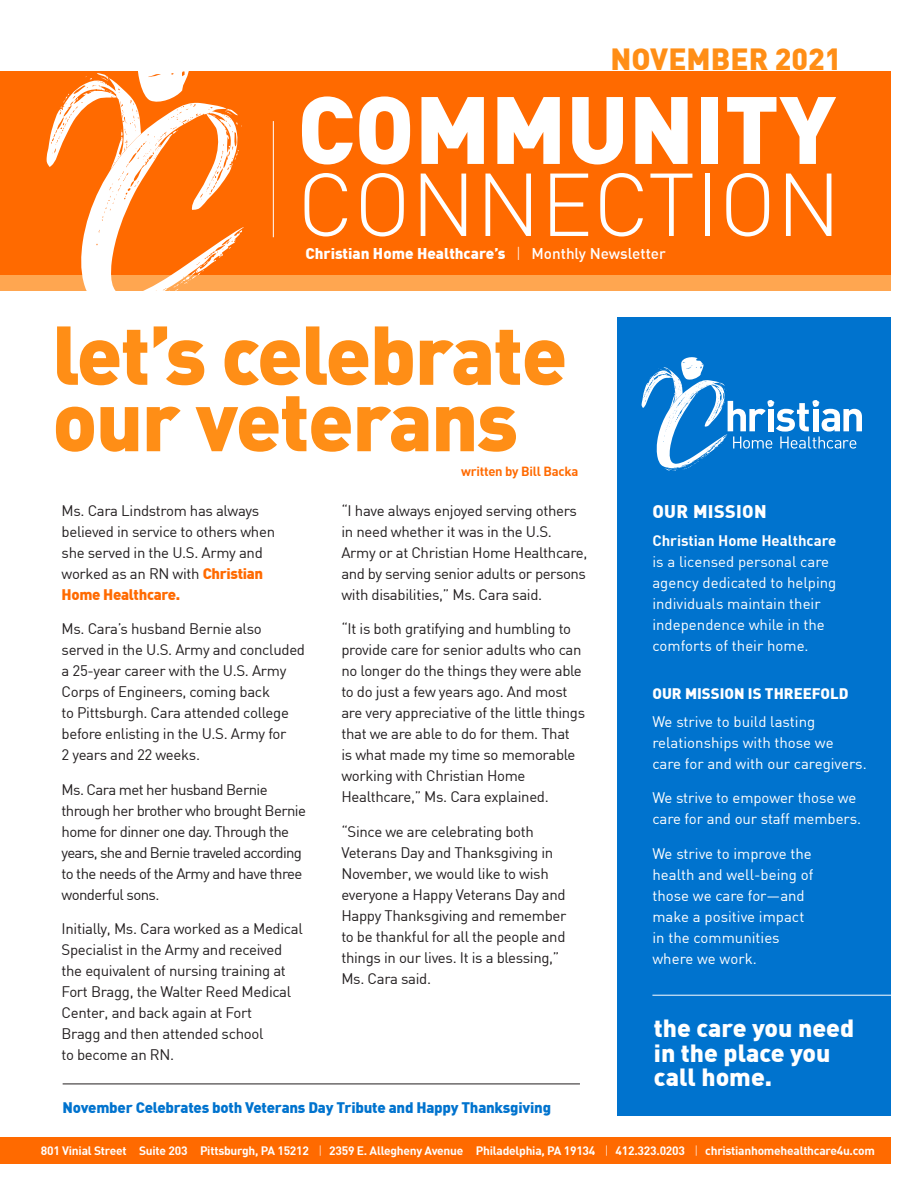
<style>
.page{position:relative;width:918px;height:1188px;background:#fff}
.page>*{position:absolute;margin:0;border:0;box-sizing:border-box;transform-origin:0 0}
.t1{font:900 93.9px "DIN";color:#fff}
.t2{font:300 87.75px "DIN";color:#fff}
.t3{font:900 82.05px/66.4px "DIN";letter-spacing:-.02em;color:#ff8e16}
.t4{font:900 30px "DIN";color:#ff8e16}
.t5{font:900 24.45px/24.5px "DIN";color:#fff}
.t6{font:900 18px "DIN";letter-spacing:.02em;color:#fff}
.t7{font:900 15.3px "DIN";color:#fff}
.Body_Copy{font:15px/21px "DIN";letter-spacing:-.02em;color:#231f20}
.t8{font:15px/21px "DIN";color:#fff}
.Body_Copy-2{font:15px/21px "DIN";letter-spacing:-.04em;color:#231f20}
.Body_Copy-3{font:900 15px "DIN";letter-spacing:-.015em;color:#0073ce}
.t9{font:900 15px "DIN";color:#fff}
.Body_Copy-4{font:700 13.05px "DIN";letter-spacing:-.02em;color:#ff6a00}
.t10{font:700 12px "DIN";letter-spacing:-.02em;color:#fff}
.s1{font-weight:300}
.s2{font-weight:500}
.s3{font-weight:900;color:#ff6a00}
.s4{font-weight:700}
</style>
<div class="page">
<div style="left:0;top:1137px;width:891px;height:27px;background:#ff6a00"></div>
<div style="left:0;top:274px;width:891px;height:17px;background:#ffa650"></div>
<div style="left:0;top:71px;width:891px;height:203px;background:#ff6a00"></div>
<svg style="left:46px;top:71px;width:211px;height:220px"></svg>
<hr style="left:273px;top:121px;width:1px;height:116px;background:#fff">
<div style="left:618px;top:317px;width:273px;height:798px;background:#0073ce"></div>
<svg style="left:642px;top:357px;width:220px;height:114px"></svg>
<hr style="left:652px;top:995px;width:245px;height:1px;background:#fff">
<hr style="left:63px;top:1084px;width:517px;height:1px;background:#231f20">
<p class="t4" style="left:610px;top:39px;width:233px">NOVEMBER 2021</p>
<h1 class="t1" style="left:297px;top:67px;width:540px">COMMUNITY</h1>
<h2 class="t2" style="left:297px;top:150px;width:545px">CONNECTION</h2>
<p class="t7" style="left:305px;top:243px;width:362px">Christian Home Healthcare’s <span class="s1">|</span> <span class="s2">Monthly Newsletter</span></p>
<p class="t3" style="left:52px;top:317px;width:517px">let’s celebrate our veterans</p>
<p class="Body_Copy" style="left:62px;top:500px;width:215px">Ms. Cara Lindstrom has always believed in service to others when she served in the U.S. Army and worked as an RN with <span class="s3">Christian<br>Home Healthcare.</span></p>
<p class="Body_Copy" style="left:62px;top:618px;width:245px">Ms. Cara’s husband Bernie also served in the U.S. Army and concluded a 25-year career with the U.S. Army<br>Corps of Engineers, coming back<br>to Pittsburgh. Cara attended college before enlisting in the U.S. Army for<br>2 years and 22 weeks.</p>
<p class="Body_Copy-2" style="left:62px;top:779px;width:246px">Ms. Cara met her husband Bernie through her brother who brought Bernie home for dinner one day. Through the years, she and Bernie traveled according to the needs of the Army and have three wonderful sons.</p>
<p class="Body_Copy" style="left:62px;top:918px;width:243px">Initially, Ms. Cara worked as a Medical<br>Specialist in the Army and received the equivalent of nursing training at<br>Fort Bragg, the Walter Reed Medical<br>Center, and back again at Fort<br>Bragg and then attended school<br>to become an RN.</p>
<p class="Body_Copy-4" style="left:461px;top:462px;width:119px">written by Bill Backa</p>
<p class="Body_Copy" style="left:341px;top:500px;width:248px">“I have always enjoyed serving others in need whether it was in the U.S.<br>Army or at Christian Home Healthcare, and by serving senior adults or persons with disabilities,” Ms. Cara said.</p>
<p class="Body_Copy" style="left:341px;top:618px;width:245px">“It is both gratifying and humbling to provide care for senior adults who can no longer do the things they were able to do just a few years ago. And most are very appreciative of the little things that we are able to do for them. That<br>is what made my time so memorable working with Christian Home Healthcare,” Ms. Cara explained.</p>
<p class="Body_Copy" style="left:341px;top:821px;width:227px">“Since we are celebrating both<br>Veterans Day and Thanksgiving in<br>November, we would like to wish everyone a Happy Veterans Day and<br>Happy Thanksgiving and remember to be thankful for all the people and things in our lives. It is a blessing,”<br>Ms. Cara said.</p>
<p class="Body_Copy-3" style="left:63px;top:1098px;width:490px">November Celebrates both Veterans Day Tribute and Happy Thanksgiving</p>
<p class="t6" style="left:652px;top:500px;width:116px">OUR MISSION</p>
<p class="t8" style="left:652px;top:530px;width:186px"><span class="s4">Christian Home Healthcare </span>is a licensed personal care agency dedicated to helping individuals maintain their independence while in the comforts of their home.</p>
<p class="t9" style="left:652px;top:683px;width:198px">OUR MISSION IS THREEFOLD</p>
<p class="t8" style="left:652px;top:710px;width:216px">We strive to build lasting relationships with those we<br>care for and with our caregivers.</p>
<p class="t8" style="left:652px;top:787px;width:210px">We strive to empower those we care for and our staff members.</p>
<p class="t8" style="left:652px;top:842px;width:163px">We strive to improve the health and well-being of those we care for—and make a positive impact in the communities where we work.</p>
<p class="t5" style="left:654px;top:1015px;width:202px">the care you need in the place you call home.</p>
<p class="t10" style="left:41px;top:1143px;width:836px">801 Vinial Street Suite 203 Pittsburgh, PA 15212 <span class="s1">|</span> 2359 E. Allegheny Avenue Philadelphia, PA 19134 <span class="s1">|</span> 412.323.0203 <span class="s1">|</span> christianhomehealthcare4u.com</p>
</div>
